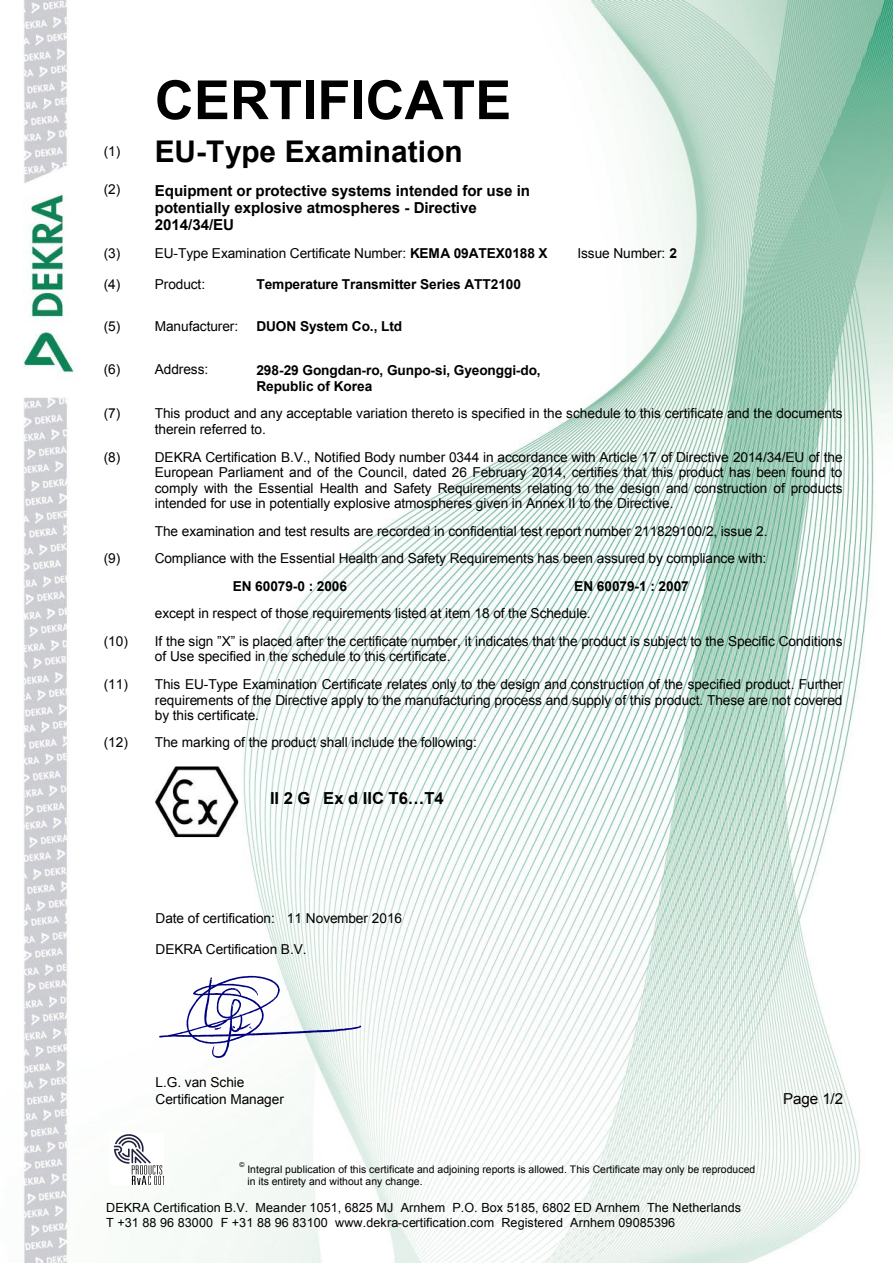
<style>
.page{position:relative;width:893px;height:1263px;background:#fff}
.page>*{position:absolute;margin:0;border:0;box-sizing:border-box;transform-origin:0 0}
.t1{font:74.85px "KEMA Quality Signatures 1";color:#000080}
.t2{font:700 54px "Arial";color:#000}
.t3{font:700 29.85px "Arial";color:#000}
.t4{font:700 16.5px "Arial";color:#000}
.t5{font:700 15.15px/17.2px "Arial";letter-spacing:-.005em;color:#000}
.t6{font:15.15px "Arial";color:#000}
.t7{font:13.65px/15.6px "Arial";letter-spacing:-.005em;color:#000}
.t8{font:700 13.65px/15.5px "Arial";letter-spacing:-.005em;color:#000}
.t9{font:12.6px/14.7px "Arial";letter-spacing:.005em;color:#000}
.t10{font:10.5px/11.9px "Arial";color:#000}
.t11{font:6.9px "Arial";color:#000}
.s1{font-weight:400;font-size:13.65px}
.s2{font-weight:700}
</style>
<div class="page">
<img style="left:23px;top:0;width:870px;height:1263px">
<img style="left:110px;top:1133px;width:53px;height:52px">
<img style="left:155px;top:766px;width:83px;height:71px">
<h2 class="t2" style="left:155px;top:70px;width:358px">CERTIFICATE</h2>
<h3 class="t3" style="left:104px;top:135px;width:361px"><sup>(1)</sup> EU-Type Examination</h3>
<p class="t5" style="left:155px;top:182px;width:377px;text-indent:-51px"><span class="s1">(2)</span> Equipment or protective systems intended for use in potentially explosive atmospheres - Directive<br>2014/34/EU</p>
<p class="t7" style="left:104px;top:246px;width:18px">(3)</p>
<p class="t7" style="left:155px;top:246px;width:394px">EU-Type Examination Certificate Number: <span class="s2">KEMA 09ATEX0188 X</span></p>
<p class="t7" style="left:577px;top:246px;width:101px">Issue Number: <span class="s2">2</span></p>
<p class="t7" style="left:104px;top:276px;width:18px">(4)</p>
<p class="t7" style="left:155px;top:276px;width:52px">Product:</p>
<p class="t8" style="left:256px;top:276px;width:266px">Temperature Transmitter Series ATT2100</p>
<p class="t7" style="left:104px;top:319px;width:18px">(5)</p>
<p class="t7" style="left:155px;top:319px;width:85px">Manufacturer:</p>
<p class="t8" style="left:256px;top:319px;width:147px">DUON System Co., Ltd</p>
<p class="t7" style="left:104px;top:361px;width:18px">(6)</p>
<p class="t7" style="left:155px;top:361px;width:55px">Address:</p>
<p class="t8" style="left:256px;top:363px;width:286px">298-29 Gongdan-ro, Gunpo-si, Gyeonggi-do,<br>Republic of Korea</p>
<p class="t7" style="left:104px;top:406px;width:18px">(7)</p>
<p class="t7" style="left:155px;top:406px;width:689px">This product and any acceptable variation thereto is specified in the schedule to this certificate and the documents therein referred to.</p>
<p class="t7" style="left:104px;top:449px;width:18px">(8)</p>
<p class="t7" style="left:155px;top:449px;width:689px;text-align:justify">DEKRA Certification B.V., Notified Body number 0344 in accordance with Article 17 of Directive 2014/34/EU of the European Parliament and of the Council, dated 26 February 2014, certifies that this product has been found to comply with the Essential Health and Safety Requirements relating to the design and construction of products intended for use in potentially explosive atmospheres given in Annex II to the Directive.</p>
<p class="t7" style="left:155px;top:523px;width:614px">The examination and test results are recorded in confidential test report number 211829100/2, issue 2.</p>
<p class="t7" style="left:104px;top:550px;width:18px">(9)</p>
<p class="t7" style="left:155px;top:550px;width:613px">Compliance with the Essential Health and Safety Requirements has been assured by compliance with:</p>
<p class="t8" style="left:233px;top:578px;width:116px">EN 60079-0 : 2006</p>
<p class="t8" style="left:574px;top:578px;width:116px">EN 60079-1 : 2007</p>
<p class="t7" style="left:104px;top:599px;width:740px;line-height:27.8px;text-indent:51px">except in respect of those requirements listed at item 18 of the Schedule.<br>(10) If the sign ”X” is placed after the certificate number, it indicates that the product is subject to the Specific Conditions</p>
<p class="t7" style="left:104px;top:643px;width:740px;line-height:27.3px;text-indent:51px">of Use specified in the schedule to this certificate.<br>(11) This EU-Type Examination Certificate relates only to the design and construction of the specified product. Further</p>
<p class="t7" style="left:155px;top:692px;width:689px">requirements of the Directive apply to the manufacturing process and supply of this product. These are not covered by this certificate.</p>
<p class="t7" style="left:104px;top:735px;width:375px">(12) The marking of the product shall include the following:</p>
<p class="t4" style="left:270px;top:789px;width:175px">II 2 G Ex d IIC T6…T4</p>
<p class="t7" style="left:156px;top:910px;width:248px">Date of certification: 11 November 2016</p>
<p class="t7" style="left:156px;top:941px;width:153px">DEKRA Certification B.V.</p>
<h1 class="t1" style="left:156px;top:975px;width:211px">Ù</h1>
<p class="t7" style="left:156px;top:1074px;width:130px;line-height:17px">L.G. van Schie<br>Certification Manager</p>
<p class="t11" style="left:239px;top:1161px;width:7px">©</p>
<p class="t10" style="left:247px;top:1163px;width:509px">Integral publication of this certificate and adjoining reports is allowed. This Certificate may only be reproduced in its entirety and without any change.</p>
<p class="t9" style="left:106px;top:1200px;width:636px">DEKRA Certification B.V. Meander 1051, 6825 MJ Arnhem P.O. Box 5185, 6802 ED Arnhem The Netherlands<br>T +31 88 96 83000 F +31 88 96 83100 www.dekra-certification.com Registered Arnhem 09085396</p>
<p class="t6" style="left:783px;top:1090px;width:62px">Page 1/2</p>
</div>
